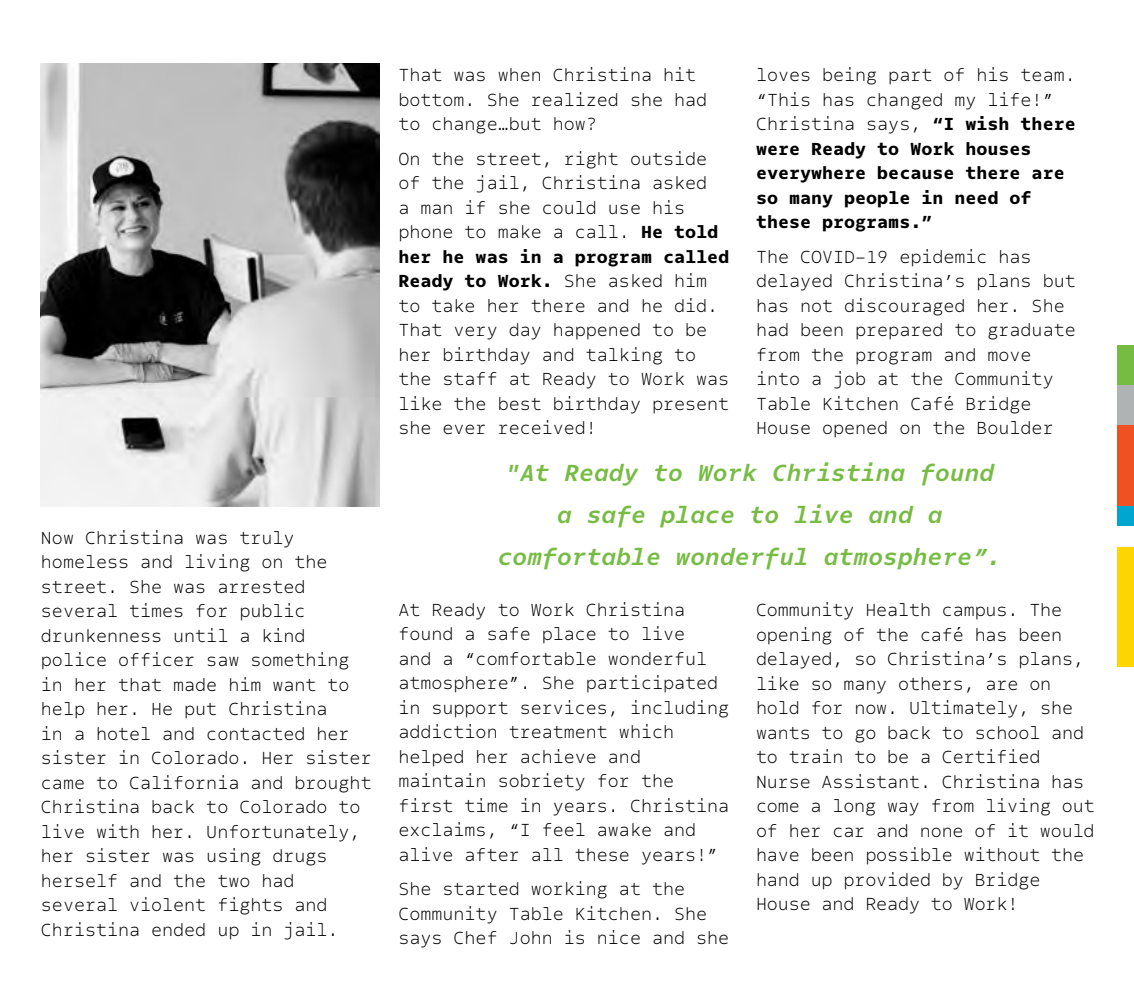
<style>
.page{position:relative;width:1134px;height:1008px;background:#fff}
.page>*{position:absolute;margin:0;border:0;box-sizing:border-box;transform-origin:0 0}
.t1{font:italic 700 24.5px/42px "Odisseia";letter-spacing:.005em;color:#76bc43;text-align:center}
.t2{font:300 18.38px/24.5px "Odisseia";color:#000}
.t3{font:900 18.38px/24.5px "Odisseia";color:#000}
.s1{font-weight:900}
.s2{font-weight:300}
</style>
<div class="page">
<div style="left:1118px;top:506px;width:16px;height:161px;background:#fcd502"></div>
<div style="left:1118px;top:345px;width:16px;height:81px;background:#76bc43"></div>
<div style="left:1118px;top:385px;width:16px;height:41px;background:#b0b3b4"></div>
<div style="left:1118px;top:506px;width:16px;height:20px;background:#00a6cf"></div>
<div style="left:1118px;top:526px;width:16px;height:20px;background:#fff"></div>
<div style="left:1118px;top:426px;width:16px;height:80px;background:#f05123"></div>
<img style="left:41px;top:63px;width:338px;height:444px">
<p class="t2" style="left:41px;top:525px;width:332px">Now Christina was truly homeless and living on the street. She was arrested several times for public drunkenness until a kind police officer saw something in her that made him want to help her. He put Christina<br>in a hotel and contacted her sister in Colorado. Her sister came to California and brought<br>Christina back to Colorado to live with her. Unfortunately, her sister was using drugs herself and the two had several violent fights and<br>Christina ended up in jail.</p>
<p class="t2" style="left:398px;top:63px;width:310px">That was when Christina hit bottom. She realized she had to change…but how?</p>
<p class="t2" style="left:398px;top:147px;width:332px">On the street, right outside of the jail, Christina asked<br>a man if she could use his phone to make a call. <span class="s1">He told her he was in a program called<br>Ready to Work.</span> She asked him to take her there and he did.<br>That very day happened to be her birthday and talking to the staff at Ready to Work was like the best birthday present she ever received!</p>
<p class="t3" style="left:756px;top:63px;width:321px"><span class="s2">loves being part of his team. “This has changed my life!”<br>Christina says,</span> “I wish there were Ready to Work houses everywhere because there are so many people in need of these programs.”</p>
<p class="t2" style="left:756px;top:244px;width:321px">The COVID-19 epidemic has delayed Christina’s plans but has not discouraged her. She had been prepared to graduate from the program and move into a job at the Community<br>Table Kitchen Café Bridge<br>House opened on the Boulder</p>
<h1 class="t1" style="left:498px;top:452px;width:505px">"At Ready to Work Christina found a safe place to live and a comfortable wonderful atmosphere”.</h1>
<p class="t2" style="left:398px;top:598px;width:332px">At Ready to Work Christina found a safe place to live<br>and a “comfortable wonderful atmosphere”. She participated in support services, including addiction treatment which helped her achieve and maintain sobriety for the first time in years. Christina exclaims, “I feel awake and alive after all these years!”</p>
<p class="t2" style="left:398px;top:877px;width:332px">She started working at the<br>Community Table Kitchen. She says Chef John is nice and she</p>
<p class="t2" style="left:756px;top:598px;width:340px">Community Health campus. The opening of the café has been delayed, so Christina’s plans, like so many others, are on hold for now. Ultimately, she wants to go back to school and to train to be a Certified<br>Nurse Assistant. Christina has come a long way from living out of her car and none of it would have been possible without the hand up provided by Bridge<br>House and Ready to Work!</p>
</div>
